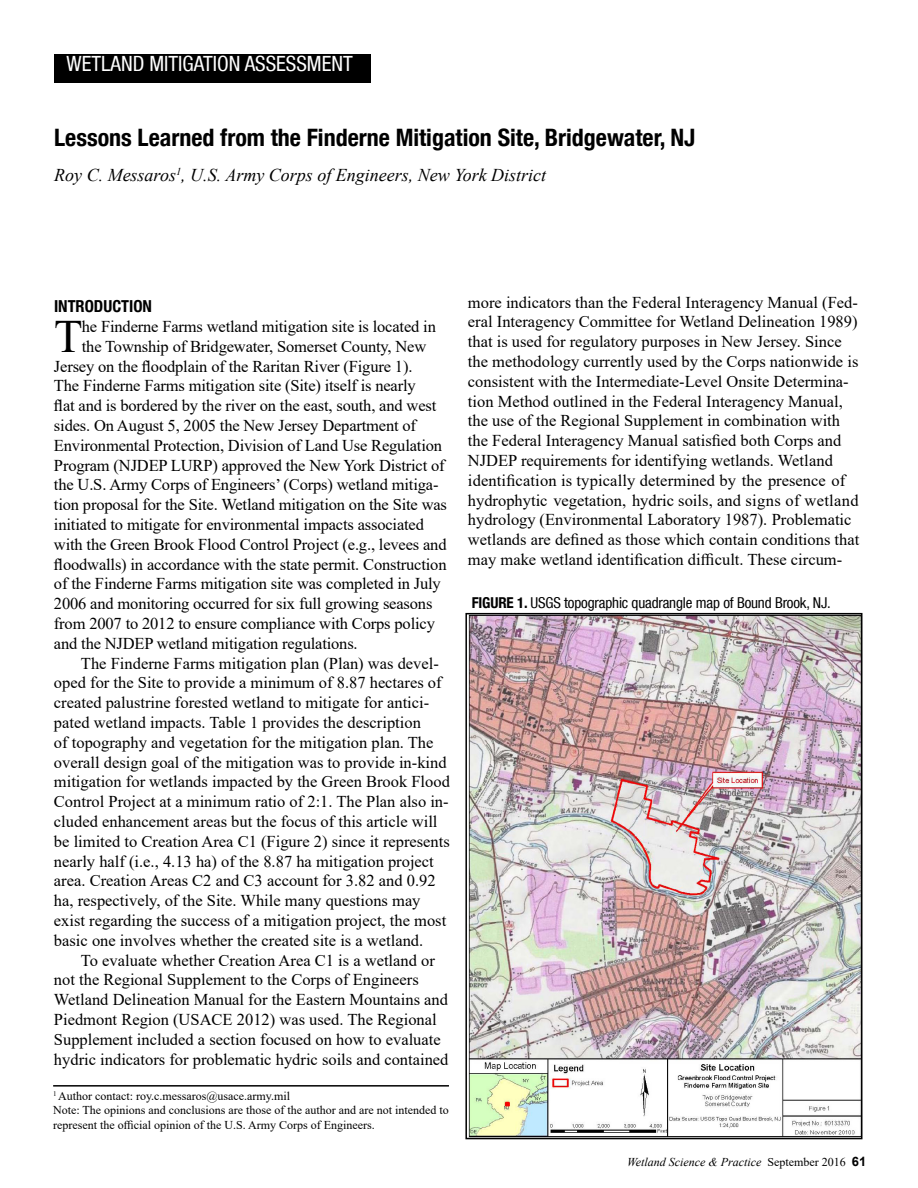
<style>
.page{position:relative;width:918px;height:1188px;background:#fff}
.page>*{position:absolute;margin:0;border:0;box-sizing:border-box;transform-origin:0 0}
.t1{font:46.35px "Times New Roman";color:#000}
.t2{font:700 condensed 24px "Helvetica Neue LT";color:#000}
.t3{font:condensed 21px "Helvetica Neue LT Com";color:#fff}
.t4{font:italic 18px "Times New Roman";color:#000}
.t5{font:16.5px/19.8px "Times New Roman";color:#000}
.t6{font:700 condensed 16.5px "Helvetica Neue LT";color:#000}
.t7{font:condensed 15px "Helvetica Neue LT Com";letter-spacing:-.01em;color:#000}
.t8{font:12px/14.4px "Times New Roman";color:#000}
.t9{font:italic 12px "Times New Roman";color:#000}
.s1{font-family:"Helvetica Neue LT";font-weight:700}
.s2{font-style:normal}
.s3{font-family:"Arial";font-weight:700;font-style:normal;font-size:12.9px}
</style>
<div class="page">
<div style="left:54px;top:54px;width:316px;height:29px;background:#000"></div>
<hr style="left:53px;top:1085px;width:396px;height:2px;background:#000">
<img style="left:468px;top:616px;width:391px;height:520px">
<div style="left:465px;top:613px;width:397px;height:526px;border:2px solid #000"></div>
<p class="t3" style="left:67px;top:52px;width:288px">WETLAND MITIGATION ASSESSMENT</p>
<h2 class="t2" style="left:54px;top:123px;width:643px">Lessons Learned from the Finderne Mitigation Site, Bridgewater, NJ</h2>
<p class="t4" style="left:54px;top:163px;width:494px">Roy C. Messaros<sup>1</sup>, U.S. Army Corps of Engineers, New York District</p>
<p class="t6" style="left:54px;top:296px;width:100px">INTRODUCTION</p>
<h1 class="t1" style="left:54px;top:304px;width:30px">T</h1>
<p class="t5" style="left:82px;top:316px;width:356px">he Finderne Farms wetland mitigation site is located in</p>
<p class="t5" style="left:82px;top:336px;width:346px">the Township of Bridgewater, Somerset County, New</p>
<p class="t5" style="left:54px;top:356px;width:360px">Jersey on the floodplain of the Raritan River (Figure 1).</p>
<p class="t5" style="left:54px;top:375px;width:363px">The Finderne Farms mitigation site (Site) itself is nearly</p>
<p class="t5" style="left:54px;top:395px;width:384px">flat and is bordered by the river on the east, south, and west</p>
<p class="t5" style="left:54px;top:415px;width:364px">sides. On August 5, 2005 the New Jersey Department of</p>
<p class="t5" style="left:54px;top:435px;width:390px">Environmental Protection, Division of Land Use Regulation</p>
<p class="t5" style="left:54px;top:455px;width:392px">Program (NJDEP LURP) approved the New York District of</p>
<p class="t5" style="left:54px;top:474px;width:386px">the U.S. Army Corps of Engineers’ (Corps) wetland mitiga-</p>
<p class="t5" style="left:54px;top:494px;width:395px">tion proposal for the Site. Wetland mitigation on the Site was</p>
<p class="t5" style="left:54px;top:514px;width:372px">initiated to mitigate for environmental impacts associated</p>
<p class="t5" style="left:54px;top:534px;width:394px">with the Green Brook Flood Control Project (e.g., levees and</p>
<p class="t5" style="left:54px;top:554px;width:394px">floodwalls) in accordance with the state permit. Construction</p>
<p class="t5" style="left:54px;top:573px;width:388px">of the Finderne Farms mitigation site was completed in July</p>
<p class="t5" style="left:54px;top:593px;width:380px">2006 and monitoring occurred for six full growing seasons</p>
<p class="t5" style="left:54px;top:613px;width:382px">from 2007 to 2012 to ensure compliance with Corps policy</p>
<p class="t5" style="left:54px;top:633px;width:305px">and the NJDEP wetland mitigation regulations.</p>
<p class="t5" style="left:81px;top:653px;width:359px">The Finderne Farms mitigation plan (Plan) was devel-</p>
<p class="t5" style="left:54px;top:672px;width:389px">oped for the Site to provide a minimum of 8.87 hectares of</p>
<p class="t5" style="left:54px;top:692px;width:377px">created palustrine forested wetland to mitigate for antici-</p>
<p class="t5" style="left:54px;top:712px;width:368px">pated wetland impacts. Table 1 provides the description</p>
<p class="t5" style="left:54px;top:732px;width:381px">of topography and vegetation for the mitigation plan. The</p>
<p class="t5" style="left:54px;top:752px;width:394px">overall design goal of the mitigation was to provide in-kind</p>
<p class="t5" style="left:54px;top:771px;width:397px">mitigation for wetlands impacted by the Green Brook Flood</p>
<p class="t5" style="left:54px;top:791px;width:396px">Control Project at a minimum ratio of 2:1. The Plan also in-</p>
<p class="t5" style="left:54px;top:811px;width:385px">cluded enhancement areas but the focus of this article will</p>
<p class="t5" style="left:54px;top:831px;width:397px">be limited to Creation Area C1 (Figure 2) since it represents</p>
<p class="t5" style="left:54px;top:851px;width:381px">nearly half (i.e., 4.13 ha) of the 8.87 ha mitigation project</p>
<p class="t5" style="left:54px;top:870px;width:383px">area. Creation Areas C2 and C3 account for 3.82 and 0.92</p>
<p class="t5" style="left:54px;top:890px;width:368px">ha, respectively, of the Site. While many questions may</p>
<p class="t5" style="left:54px;top:910px;width:394px">exist regarding the success of a mitigation project, the most</p>
<p class="t5" style="left:54px;top:930px;width:371px">basic one involves whether the created site is a wetland.</p>
<p class="t5" style="left:81px;top:950px;width:355px">To evaluate whether Creation Area C1 is a wetland or</p>
<p class="t5" style="left:54px;top:969px;width:366px">not the Regional Supplement to the Corps of Engineers</p>
<p class="t5" style="left:54px;top:989px;width:396px">Wetland Delineation Manual for the Eastern Mountains and</p>
<p class="t5" style="left:54px;top:1009px;width:384px">Piedmont Region (USACE 2012) was used. The Regional</p>
<p class="t5" style="left:54px;top:1029px;width:388px">Supplement included a section focused on how to evaluate</p>
<p class="t5" style="left:54px;top:1049px;width:396px">hydric indicators for problematic hydric soils and contained</p>
<p class="t8" style="left:53px;top:1088px;width:397px"><sup>1</sup> Author contact: roy.c.messaros@usace.army.mil<br>Note: The opinions and conclusions are those of the author and are not intended to represent the official opinion of the U.S. Army Corps of Engineers.</p>
<p class="t5" style="left:468px;top:292px;width:393px">more indicators than the Federal Interagency Manual (Fed&shy;eral Interagency Committee for Wetland Delineation 1989) that is used for regulatory purposes in New Jersey. Since the methodology currently used by the Corps nationwide is consistent with the Intermediate-Level Onsite Determina&shy;tion Method outlined in the Federal Interagency Manual, the use of the Regional Supplement in combination with the Federal Interagency Manual satisfied both Corps and NJDEP requirements for identifying wetlands. Wetland identification is typically determined by the presence of hydrophytic vegetation, hydric soils, and signs of wetland hydrology (Environmental Laboratory 1987). Problematic wetlands are defined as those which contain conditions that may make wetland identification difficult. These circum-</p>
<p class="t7" style="left:472px;top:594px;width:361px"><span class="s1">FIGURE 1.</span> USGS topographic quadrangle map of Bound Brook, NJ.</p>
<p class="t9" style="left:627px;top:1153px;width:241px">Wetland Science &amp; Practice <span class="s2">September 2016</span> <span class="s3">61</span></p>
</div>
